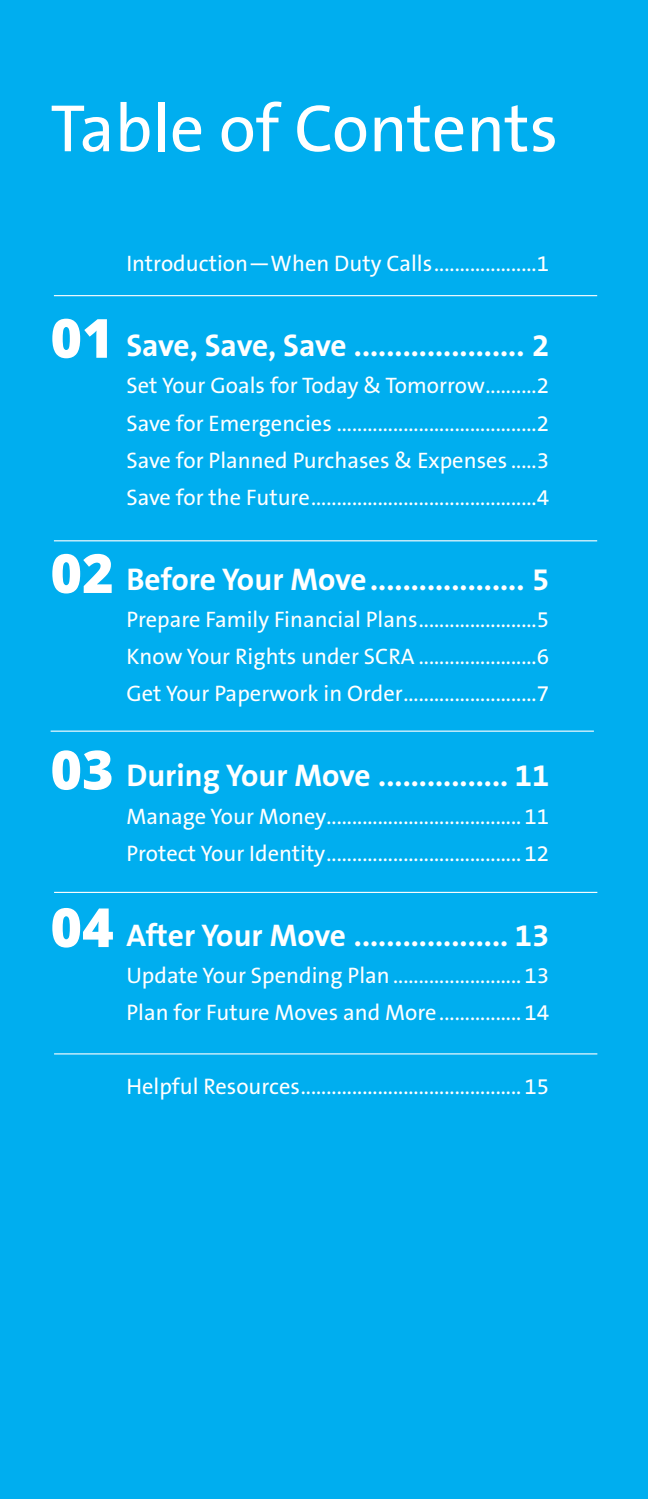
<style>
.page{position:relative;width:648px;height:1499px;background:#fff}
.page>*{position:absolute;margin:0;border:0;box-sizing:border-box;transform-origin:0 0}
.t1{font:67.5px "The Sans B5 Plain";color:#fff}
.t2{font:800 54px "Open Sans";color:#fff}
.t3{font:700 31.5px "The Sans B7";color:#fff}
.t4{font:22.5px/37.1px "The Sans B5 Plain";color:#fff;text-align:justify}
</style>
<div class="page">
<div style="left:0;top:0;width:648px;height:1498px;background:#00aeef"></div>
<hr style="left:54px;top:295px;width:543px;height:1px;background:#fff">
<hr style="left:54px;top:540px;width:543px;height:1px;background:#fff">
<hr style="left:51px;top:730px;width:543px;height:1px;background:#fff">
<hr style="left:54px;top:1053px;width:543px;height:1px;background:#fff">
<hr style="left:54px;top:892px;width:543px;height:1px;background:#fff">
<h1 class="t1" style="left:50px;top:92px;width:509px">Table of Contents</h1>
<h2 class="t2" style="left:50px;top:297px;width:65px">01</h2>
<p class="t4" style="left:126px;top:246px;width:425px">Introduction—When Duty Calls....................1</p>
<h3 class="t3" style="left:126px;top:329px;width:425px">Save, Save, Save ..................... 2</h3>
<p class="t4" style="left:126px;top:368px;width:425px">Set Your Goals for Today &amp; Tomorrow..........2<br>Save for Emergencies .......................................2<br>Save for Planned Purchases &amp; Expenses .....3<br>Save for the Future............................................4</p>
<h2 class="t2" style="left:50px;top:532px;width:65px">02</h2>
<h3 class="t3" style="left:126px;top:562px;width:425px">Before Your Move................... 5</h3>
<p class="t4" style="left:126px;top:601px;width:425px">Prepare Family Financial Plans.......................5<br>Know Your Rights under SCRA .......................6<br>Get Your Paperwork in Order..........................7</p>
<h2 class="t2" style="left:50px;top:729px;width:65px">03</h2>
<h3 class="t3" style="left:126px;top:759px;width:425px">During Your Move ................ 11</h3>
<p class="t4" style="left:126px;top:798px;width:425px">Manage Your Money...................................... 11<br>Protect Your Identity...................................... 12</p>
<h2 class="t2" style="left:50px;top:886px;width:65px">04</h2>
<h3 class="t3" style="left:126px;top:918px;width:425px">After Your Move ................... 13</h3>
<p class="t4" style="left:126px;top:957px;width:425px">Update Your Spending Plan ......................... 13<br>Plan for Future Moves and More................ 14</p>
<p class="t4" style="left:126px;top:1068px;width:425px">Helpful Resources........................................... 15</p>
</div>
